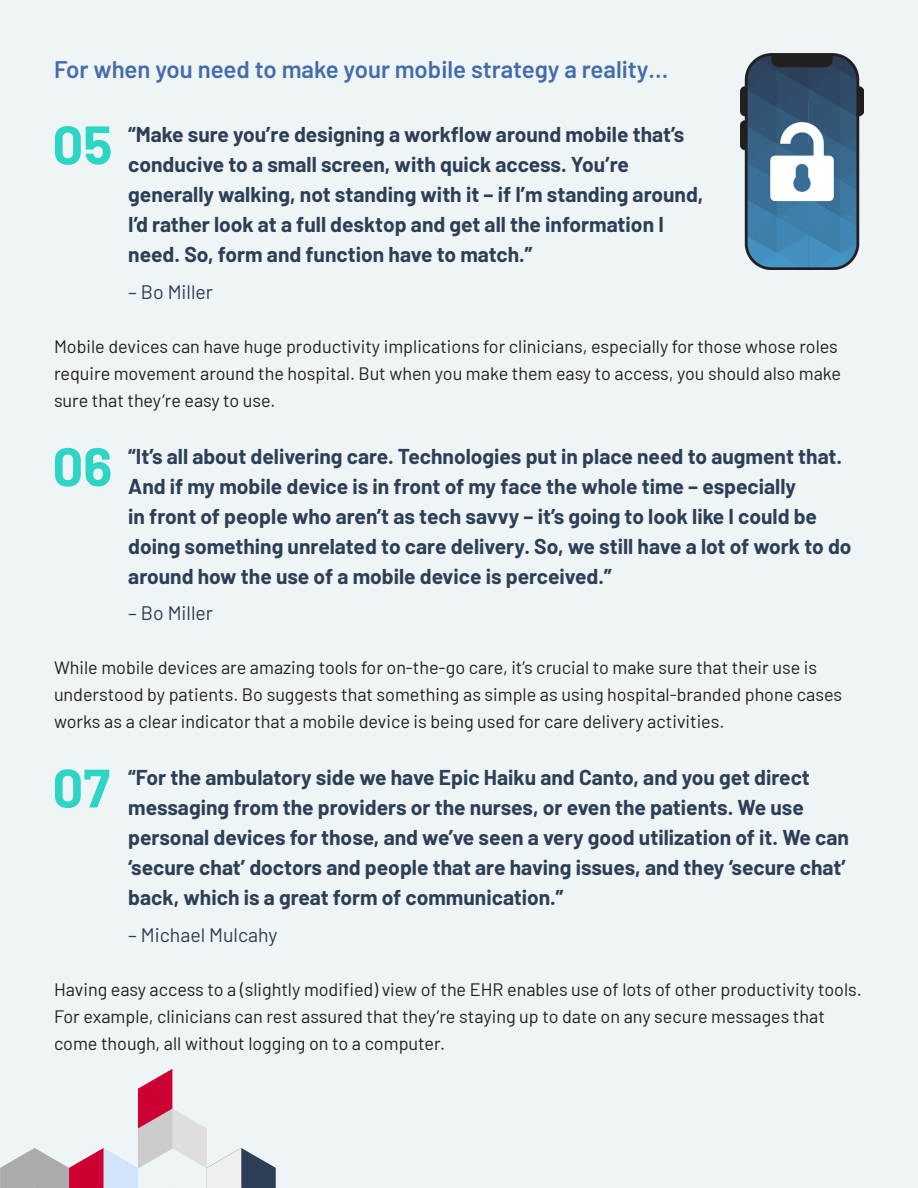
<style>
.page{position:relative;width:918px;height:1188px;background:#eff4f7}
.page>*{position:absolute;margin:0;border:0;box-sizing:border-box;transform-origin:0 0}
.H1___Body_headline___Datasheet{font:700 54px "Barlow";color:#2cd5c4}
.H3___Section_heading{font:600 24px "Barlow";color:#426da9}
.Body___Body_copy{font:700 21px/30px "Barlow";color:#2c3f57}
.Body___Body_copy-2{font:19.5px "Barlow";color:#2c3f57}
.Body___Body_copy-3{font:18px/27px "Barlow";color:#231f20}
</style>
<div class="page">
<svg style="left:0;top:1069px;width:276px;height:119px"></svg>
<img style="left:740px;top:53px;width:124px;height:217px">
<p class="H3___Section_heading" style="left:54px;top:52px;width:616px">For when you need to make your mobile strategy a reality…</p>
<p class="H1___Body_headline___Datasheet" style="left:52px;top:105px;width:61px">05</p>
<p class="Body___Body_copy" style="left:128px;top:118px;width:577px">“Make sure you’re designing a workflow around mobile that’s conducive to a small screen, with quick access. You’re generally walking, not standing with it – if I’m standing around, I’d rather look at a full desktop and get all the information I need. So, form and function have to match.”</p>
<p class="Body___Body_copy-2" style="left:128px;top:277px;width:86px">– Bo Miller</p>
<p class="Body___Body_copy-3" style="left:54px;top:331px;width:789px">Mobile devices can have huge productivity implications for clinicians, especially for those whose roles require movement around the hospital. But when you make them easy to access, you should also make sure that they’re easy to use.</p>
<p class="Body___Body_copy" style="left:128px;top:439px;width:725px">“It’s all about delivering care. Technologies put in place need to augment that.<br>And if my mobile device is in front of my face the whole time – especially<br>in front of people who aren’t as tech savvy – it’s going to look like I could be doing something unrelated to care delivery. So, we still have a lot of work to do around how the use of a mobile device is perceived.”</p>
<p class="Body___Body_copy-2" style="left:128px;top:599px;width:86px">– Bo Miller</p>
<p class="H1___Body_headline___Datasheet" style="left:52px;top:427px;width:61px">06</p>
<p class="Body___Body_copy-3" style="left:54px;top:653px;width:790px">While mobile devices are amazing tools for on-the-go care, it’s crucial to make sure that their use is understood by patients. Bo suggests that something as simple as using hospital-branded phone cases works as a clear indicator that a mobile device is being used for care delivery activities.</p>
<p class="Body___Body_copy" style="left:128px;top:761px;width:722px">“For the ambulatory side we have Epic Haiku and Canto, and you get direct messaging from the providers or the nurses, or even the patients. We use personal devices for those, and we’ve seen a very good utilization of it. We can ‘secure chat’ doctors and people that are having issues, and they ‘secure chat’ back, which is a great form of communication.”</p>
<p class="Body___Body_copy-2" style="left:128px;top:921px;width:151px">– Michael Mulcahy</p>
<p class="Body___Body_copy-3" style="left:54px;top:975px;width:809px">Having easy access to a (slightly modified) view of the EHR enables use of lots of other productivity tools.<br>For example, clinicians can rest assured that they’re staying up to date on any secure messages that come though, all without logging on to a computer.</p>
<p class="H1___Body_headline___Datasheet" style="left:52px;top:748px;width:59px">07</p>
</div>
